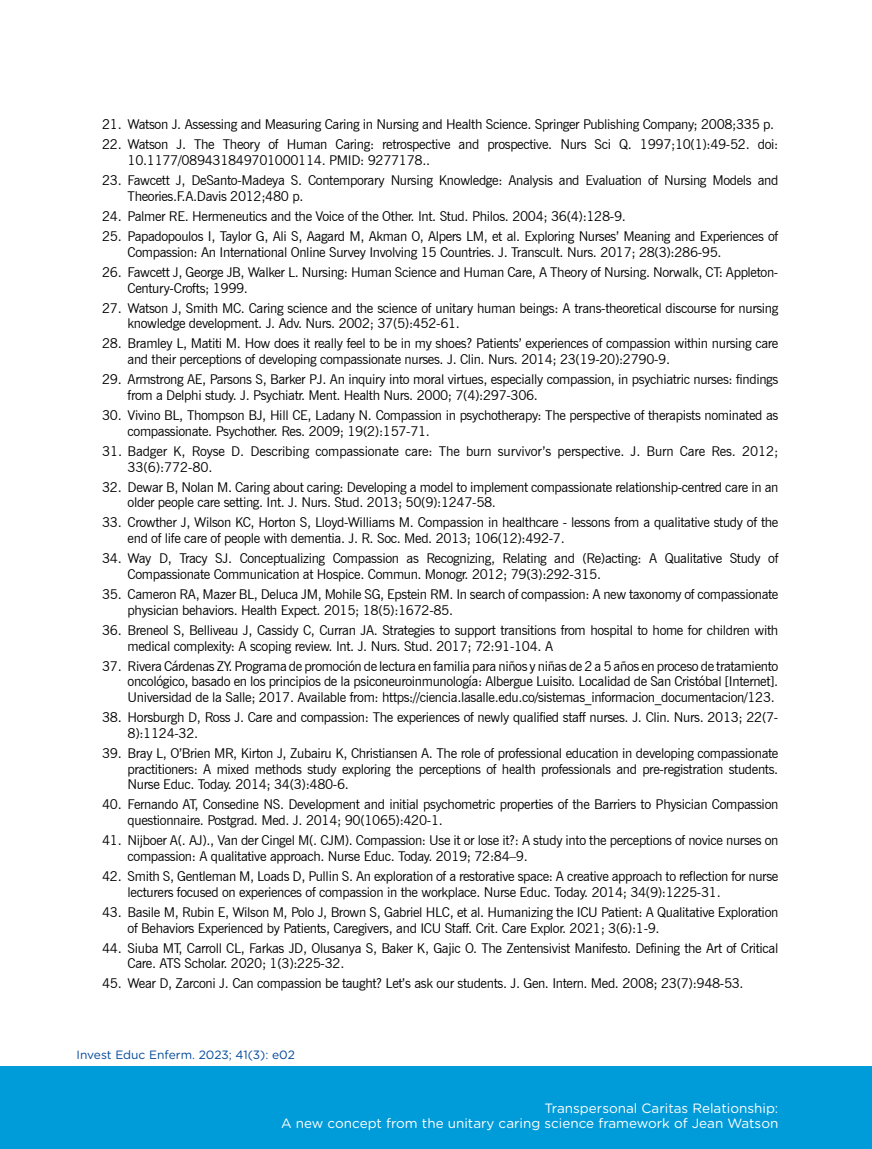
<style>
.page{position:relative;width:872px;height:1149px;background:#fff}
.page>*{position:absolute;margin:0;border:0;box-sizing:border-box;transform-origin:0 0}
.t1{font:13.5px/15.8px "News Gothic BT";letter-spacing:-.025em;color:#000}
.t2{font:13.5px/15px "Gotham Rounded";color:#fff;text-align:right}
.t3{font:12px "Gotham Rounded";color:#00489a}
</style>
<div class="page">
<div style="left:0;top:1065px;width:871px;height:83px;background:#009bd9"></div>
<p class="t1" style="left:102px;top:117px;width:673px">21. Watson J. Assessing and Measuring Caring in Nursing and Health Science. Springer Publishing Company; 2008;335 p.</p>
<p class="t1" style="left:128px;top:137px;width:652px;text-indent:-26px">22. Watson J. The Theory of Human Caring: retrospective and prospective. Nurs Sci Q. 1997;10(1):49-52. doi:<br>10.1177/089431849701000114. PMID: 9277178..</p>
<p class="t1" style="left:128px;top:172px;width:652px;text-indent:-26px">23. Fawcett J, DeSanto-Madeya S. Contemporary Nursing Knowledge: Analysis and Evaluation of Nursing Models and<br>Theories.F.A.Davis 2012;480 p.</p>
<p class="t1" style="left:102px;top:208px;width:525px">24. Palmer RE. Hermeneutics and the Voice of the Other. Int. Stud. Philos. 2004; 36(4):128-9.</p>
<p class="t1" style="left:128px;top:228px;width:652px;text-indent:-26px">25. Papadopoulos I, Taylor G, Ali S, Aagard M, Akman O, Alpers LM, et al. Exploring Nurses’ Meaning and Experiences of<br>Compassion: An International Online Survey Involving 15 Countries. J. Transcult. Nurs. 2017; 28(3):286-95.</p>
<p class="t1" style="left:128px;top:264px;width:652px;text-indent:-26px">26. Fawcett J, George JB, Walker L. Nursing: Human Science and Human Care, A Theory of Nursing. Norwalk, CT: Appleton-<br>Century-Crofts; 1999.</p>
<p class="t1" style="left:128px;top:300px;width:652px;text-indent:-26px">27. Watson J, Smith MC. Caring science and the science of unitary human beings: A trans-theoretical discourse for nursing knowledge development. J. Adv. Nurs. 2002; 37(5):452-61.</p>
<p class="t1" style="left:128px;top:335px;width:652px;text-indent:-26px">28. Bramley L, Matiti M. How does it really feel to be in my shoes? Patients’ experiences of compassion within nursing care and their perceptions of developing compassionate nurses. J. Clin. Nurs. 2014; 23(19-20):2790-9.</p>
<p class="t1" style="left:128px;top:371px;width:652px;text-indent:-26px">29. Armstrong AE, Parsons S, Barker PJ. An inquiry into moral virtues, especially compassion, in psychiatric nurses: findings from a Delphi study. J. Psychiatr. Ment. Health Nurs. 2000; 7(4):297-306.</p>
<p class="t1" style="left:128px;top:407px;width:652px;text-indent:-26px">30. Vivino BL, Thompson BJ, Hill CE, Ladany N. Compassion in psychotherapy: The perspective of therapists nominated as compassionate. Psychother. Res. 2009; 19(2):157-71.</p>
<p class="t1" style="left:128px;top:443px;width:652px;text-indent:-26px">31. Badger K, Royse D. Describing compassionate care: The burn survivor’s perspective. J. Burn Care Res. 2012;<br>33(6):772-80.</p>
<p class="t1" style="left:128px;top:478px;width:652px;text-indent:-26px">32. Dewar B, Nolan M. Caring about caring: Developing a model to implement compassionate relationship-centred care in an older people care setting. Int. J. Nurs. Stud. 2013; 50(9):1247-58.</p>
<p class="t1" style="left:128px;top:514px;width:652px;text-indent:-26px">33. Crowther J, Wilson KC, Horton S, Lloyd-Williams M. Compassion in healthcare - lessons from a qualitative study of the end of life care of people with dementia. J. R. Soc. Med. 2013; 106(12):492-7.</p>
<p class="t1" style="left:128px;top:550px;width:652px;text-indent:-26px">34. Way D, Tracy SJ. Conceptualizing Compassion as Recognizing, Relating and (Re)acting: A Qualitative Study of<br>Compassionate Communication at Hospice. Commun. Monogr. 2012; 79(3):292-315.</p>
<p class="t1" style="left:128px;top:586px;width:652px;text-indent:-26px">35. Cameron RA, Mazer BL, Deluca JM, Mohile SG, Epstein RM. In search of compassion: A new taxonomy of compassionate physician behaviors. Health Expect. 2015; 18(5):1672-85.</p>
<p class="t1" style="left:128px;top:621px;width:652px;text-indent:-26px">36. Breneol S, Belliveau J, Cassidy C, Curran JA. Strategies to support transitions from hospital to home for children with medical complexity: A scoping review. Int. J. Nurs. Stud. 2017; 72:91-104. A</p>
<p class="t1" style="left:128px;top:657px;width:652px;text-align:justify;text-indent:-26px">37. Rivera Cárdenas ZY. Programa de promoción de lectura en familia para niños y niñas de 2 a 5 años en proceso de tratamiento oncológico, basado en los principios de la psiconeuroinmunología: Albergue Luisito. Localidad de San Cristóbal [Internet].<br>Universidad de la Salle; 2017. Available from: https://ciencia.lasalle.edu.co/sistemas_informacion_documentacion/123.</p>
<p class="t1" style="left:128px;top:709px;width:652px;text-indent:-26px">38. Horsburgh D, Ross J. Care and compassion: The experiences of newly qualified staff nurses. J. Clin. Nurs. 2013; 22(7-<br>8):1124-32.</p>
<p class="t1" style="left:128px;top:745px;width:652px;text-align:justify;text-indent:-26px">39. Bray L, O’Brien MR, Kirton J, Zubairu K, Christiansen A. The role of professional education in developing compassionate practitioners: A mixed methods study exploring the perceptions of health professionals and pre-registration students.<br>Nurse Educ. Today. 2014; 34(3):480-6.</p>
<p class="t1" style="left:128px;top:796px;width:652px;text-indent:-26px">40. Fernando AT, Consedine NS. Development and initial psychometric properties of the Barriers to Physician Compassion questionnaire. Postgrad. Med. J. 2014; 90(1065):420-1.</p>
<p class="t1" style="left:128px;top:832px;width:652px;text-indent:-26px">41. Nijboer A(. AJ)., Van der Cingel M(. CJM). Compassion: Use it or lose it?: A study into the perceptions of novice nurses on compassion: A qualitative approach. Nurse Educ. Today. 2019; 72:84–9.</p>
<p class="t1" style="left:128px;top:868px;width:652px;text-indent:-26px">42. Smith S, Gentleman M, Loads D, Pullin S. An exploration of a restorative space: A creative approach to reflection for nurse lecturers focused on experiences of compassion in the workplace. Nurse Educ. Today. 2014; 34(9):1225-31.</p>
<p class="t1" style="left:128px;top:903px;width:652px;text-indent:-26px">43. Basile M, Rubin E, Wilson M, Polo J, Brown S, Gabriel HLC, et al. Humanizing the ICU Patient: A Qualitative Exploration of Behaviors Experienced by Patients, Caregivers, and ICU Staff. Crit. Care Explor. 2021; 3(6):1-9.</p>
<p class="t1" style="left:128px;top:939px;width:652px;text-indent:-26px">44. Siuba MT, Carroll CL, Farkas JD, Olusanya S, Baker K, Gajic O. The Zentensivist Manifesto. Defining the Art of Critical<br>Care. ATS Scholar. 2020; 1(3):225-32.</p>
<p class="t1" style="left:102px;top:975px;width:643px">45. Wear D, Zarconi J. Can compassion be taught? Let’s ask our students. J. Gen. Intern. Med. 2008; 23(7):948-53.</p>
<p class="t3" style="left:77px;top:1046px;width:220px">Invest Educ Enferm. 2023; 41(3): e02</p>
<p class="t2" style="left:281px;top:1099px;width:498px">Transpersonal Caritas Relationship:<br>A new concept from the unitary caring science framework of Jean Watson</p>
</div>
